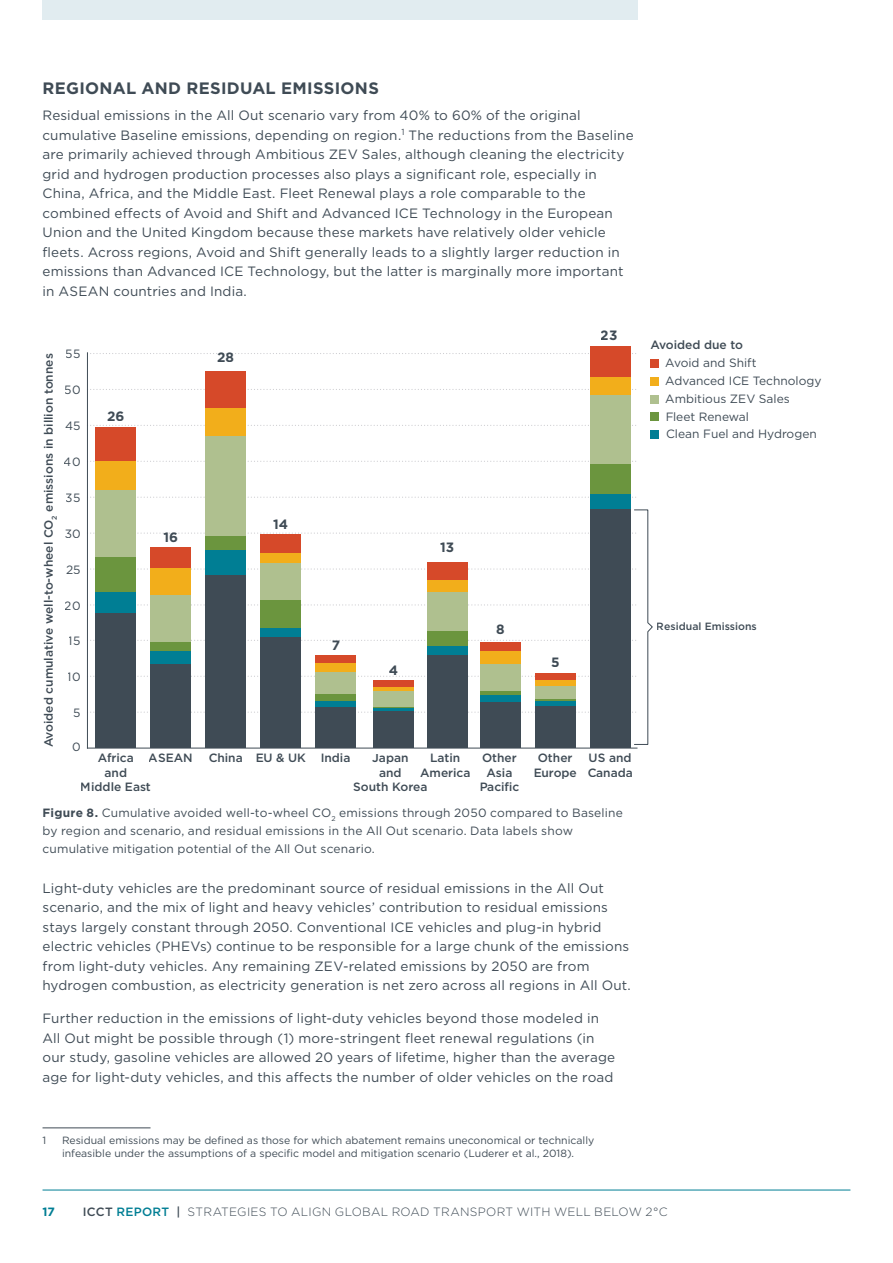
<style>
.page{position:relative;width:893px;height:1263px;background:#fff}
.page>*{position:absolute;margin:0;border:0;box-sizing:border-box;transform-origin:0 0}
.t1{font:700 16.5px "Gotham";letter-spacing:.02em;color:#3f4b55}
.Body_Copy{font:13.5px/19.5px "Gotham";letter-spacing:.01em;color:#3f4b55}
.t2{font:700 13.5px "Gotham";color:#3f4b55}
.Figure_title__underneath{font:12px/17.9px "Gotham";letter-spacing:.01em;color:#3f4b55}
.t3{font:500 12px/14.4px "Gotham";color:#3f4b55;text-align:center}
.t4{font:300 12px "Gotham";letter-spacing:.02em;color:#3f4b55}
.t5{font:700 12px "Gotham";color:#007e94}
.Footnote{font:10.5px/12.6px "Gotham";color:#3f4b55}
.t6{font:500 10.5px "Gotham";color:#3f4b55}
.s1{font-weight:700}
.s2{font-weight:500}
.s3{font-weight:500;color:#007e94}
</style>
<div class="page">
<hr style="left:43px;top:1190px;width:807px;height:1px;background:#007e94">
<div style="left:43px;top:0;width:595px;height:20px;background:#e1ecf0"></div>
<svg style="left:90px;top:497px;width:546px;height:1px"></svg>
<svg style="left:90px;top:461px;width:546px;height:1px"></svg>
<svg style="left:90px;top:389px;width:546px;height:1px"></svg>
<div style="left:151px;top:663px;width:40px;height:85px;background:#3f4b55"></div>
<div style="left:260px;top:636px;width:41px;height:112px;background:#3f4b55"></div>
<div style="left:315px;top:707px;width:41px;height:41px;background:#3f4b55"></div>
<div style="left:373px;top:710px;width:41px;height:38px;background:#3f4b55"></div>
<div style="left:481px;top:701px;width:40px;height:47px;background:#3f4b55"></div>
<div style="left:536px;top:706px;width:40px;height:42px;background:#3f4b55"></div>
<div style="left:590px;top:493px;width:40px;height:16px;background:#007e94"></div>
<div style="left:590px;top:464px;width:40px;height:29px;background:#6b953e"></div>
<div style="left:590px;top:394px;width:40px;height:70px;background:#afc08f"></div>
<div style="left:590px;top:377px;width:40px;height:17px;background:#f2ae1b"></div>
<div style="left:590px;top:346px;width:40px;height:31px;background:#d64929"></div>
<svg style="left:87px;top:346px;width:549px;height:8px"></svg>
<div style="left:427px;top:655px;width:41px;height:93px;background:#3f4b55"></div>
<div style="left:205px;top:436px;width:41px;height:99px;background:#afc08f"></div>
<div style="left:205px;top:408px;width:41px;height:28px;background:#f2ae1b"></div>
<div style="left:205px;top:372px;width:41px;height:36px;background:#d64929"></div>
<div style="left:96px;top:613px;width:40px;height:135px;background:#3f4b55"></div>
<div style="left:96px;top:489px;width:40px;height:68px;background:#afc08f"></div>
<div style="left:96px;top:461px;width:40px;height:28px;background:#f2ae1b"></div>
<div style="left:96px;top:428px;width:40px;height:33px;background:#d64929"></div>
<svg style="left:90px;top:425px;width:546px;height:5px"></svg>
<hr style="left:87px;top:353px;width:1px;height:395px;background:#3f4b55">
<hr style="left:87px;top:748px;width:550px;height:1px;background:#3f4b55">
<div style="left:650px;top:359px;width:9px;height:9px;background:#d64929"></div>
<div style="left:650px;top:377px;width:9px;height:9px;background:#f2ae1b"></div>
<div style="left:650px;top:395px;width:9px;height:8px;background:#afc08f"></div>
<div style="left:650px;top:413px;width:9px;height:8px;background:#6b953e"></div>
<div style="left:650px;top:430px;width:9px;height:9px;background:#007e94"></div>
<svg style="left:90px;top:509px;width:563px;height:236px"></svg>
<hr style="left:43px;top:1127px;width:108px;height:1px;background:#3f4b55">
<h2 class="t1" style="left:43px;top:77px;width:338px">REGIONAL AND RESIDUAL EMISSIONS</h2>
<p class="Body_Copy" style="left:43px;top:105px;width:593px">Residual emissions in the All Out scenario vary from 40% to 60% of the original cumulative Baseline emissions, depending on region.<sup>1</sup> The reductions from the Baseline are primarily achieved through Ambitious ZEV Sales, although cleaning the electricity grid and hydrogen production processes also plays a significant role, especially in China, Africa, and the Middle East. Fleet Renewal plays a role comparable to the combined effects of Avoid and Shift and Advanced ICE Technology in the European Union and the United Kingdom because these markets have relatively older vehicle fleets. Across regions, Avoid and Shift generally leads to a slightly larger reduction in emissions than Advanced ICE Technology, but the latter is marginally more important in ASEAN countries and India.</p>
<p class="Figure_title__underneath" style="left:66px;top:345px;width:16px">55</p>
<p class="t3" style="left:41px;top:747px;width:395px;rotate:-90deg">Avoided cumulative well-to-wheel CO<sub>2</sub> emissions in billion tonnes</p>
<p class="Figure_title__underneath" style="left:65px;top:381px;width:17px">50</p>
<p class="Figure_title__underneath" style="left:65px;top:417px;width:17px">45</p>
<p class="Figure_title__underneath" style="left:64px;top:453px;width:18px">40</p>
<p class="Figure_title__underneath" style="left:66px;top:488px;width:16px">35</p>
<p class="Figure_title__underneath" style="left:65px;top:524px;width:17px">30</p>
<p class="Figure_title__underneath" style="left:66px;top:560px;width:16px">25</p>
<p class="Figure_title__underneath" style="left:65px;top:596px;width:17px">20</p>
<p class="Figure_title__underneath" style="left:69px;top:632px;width:13px">15</p>
<p class="Figure_title__underneath" style="left:68px;top:667px;width:14px">10</p>
<p class="Figure_title__underneath" style="left:73px;top:703px;width:9px">5</p>
<p class="Figure_title__underneath" style="left:72px;top:738px;width:10px">0</p>
<p class="t2" style="left:107px;top:407px;width:19px">26</p>
<p class="t2" style="left:163px;top:528px;width:16px">16</p>
<p class="t3" style="left:81px;top:751px;width:72px">Africa<br>and<br>Middle East</p>
<p class="t3" style="left:149px;top:751px;width:46px">ASEAN</p>
<p class="t2" style="left:217px;top:348px;width:18px">28</p>
<p class="t2" style="left:601px;top:326px;width:18px">23</p>
<p class="t2" style="left:273px;top:515px;width:16px">14</p>
<p class="t2" style="left:331px;top:636px;width:10px">7</p>
<p class="t2" style="left:389px;top:661px;width:11px">4</p>
<p class="t2" style="left:440px;top:539px;width:16px">13</p>
<p class="t2" style="left:496px;top:620px;width:10px">8</p>
<p class="t2" style="left:551px;top:653px;width:10px">5</p>
<p class="t3" style="left:209px;top:751px;width:36px">China</p>
<p class="t3" style="left:255px;top:751px;width:52px">EU &amp; UK</p>
<p class="t3" style="left:321px;top:751px;width:31px">India</p>
<p class="t3" style="left:420px;top:751px;width:52px">Latin<br>America</p>
<p class="t3" style="left:353px;top:751px;width:76px">Japan<br>and<br>South Korea</p>
<p class="t3" style="left:479px;top:751px;width:42px">Other<br>Asia<br>Pacific</p>
<p class="t3" style="left:533px;top:751px;width:45px">Other<br>Europe</p>
<p class="t3" style="left:587px;top:751px;width:47px;text-align:left">US and<br>Canada</p>
<p class="Figure_title__underneath" style="left:43px;top:803px;width:582px"><span class="s1">Figure 8.</span> Cumulative avoided well-to-wheel CO<sub>2</sub> emissions through 2050 compared to Baseline by region and scenario, and residual emissions in the All Out scenario. Data labels show cumulative mitigation potential of the All Out scenario.</p>
<p class="Body_Copy" style="left:43px;top:878px;width:590px">Light-duty vehicles are the predominant source of residual emissions in the All Out scenario, and the mix of light and heavy vehicles’ contribution to residual emissions stays largely constant through 2050. Conventional ICE vehicles and plug-in hybrid electric vehicles (PHEVs) continue to be responsible for a large chunk of the emissions from light-duty vehicles. Any remaining ZEV-related emissions by 2050 are from hydrogen combustion, as electricity generation is net zero across all regions in All Out.</p>
<p class="Body_Copy" style="left:43px;top:1008px;width:574px">Further reduction in the emissions of light-duty vehicles beyond those modeled in All Out might be possible through (1) more-stringent fleet renewal regulations (in our study, gasoline vehicles are allowed 20 years of lifetime, higher than the average age for light-duty vehicles, and this affects the number of older vehicles on the road</p>
<p class="t3" style="left:650px;top:338px;width:94px">Avoided due to</p>
<p class="Figure_title__underneath" style="left:665px;top:354px;width:158px">Avoid and Shift<br>Advanced ICE Technology<br>Ambitious ZEV Sales<br>Fleet Renewal<br>Clean Fuel and Hydrogen</p>
<p class="t6" style="left:657px;top:620px;width:102px">Residual Emissions</p>
<p class="Footnote" style="left:43px;top:1134px;width:5px">1</p>
<p class="Footnote" style="left:62px;top:1134px;width:534px">Residual emissions may be defined as those for which abatement remains uneconomical or technically infeasible under the assumptions of a specific model and mitigation scenario (Luderer et al., 2018).</p>
<p class="t5" style="left:43px;top:1203px;width:14px">17</p>
<p class="t4" style="left:83px;top:1204px;width:586px"><span class="s2">ICCT</span> <span class="s3">REPORT</span> <span class="s2">|</span> STRATEGIES TO ALIGN GLOBAL ROAD TRANSPORT WITH WELL BELOW 2°C</p>
</div>
